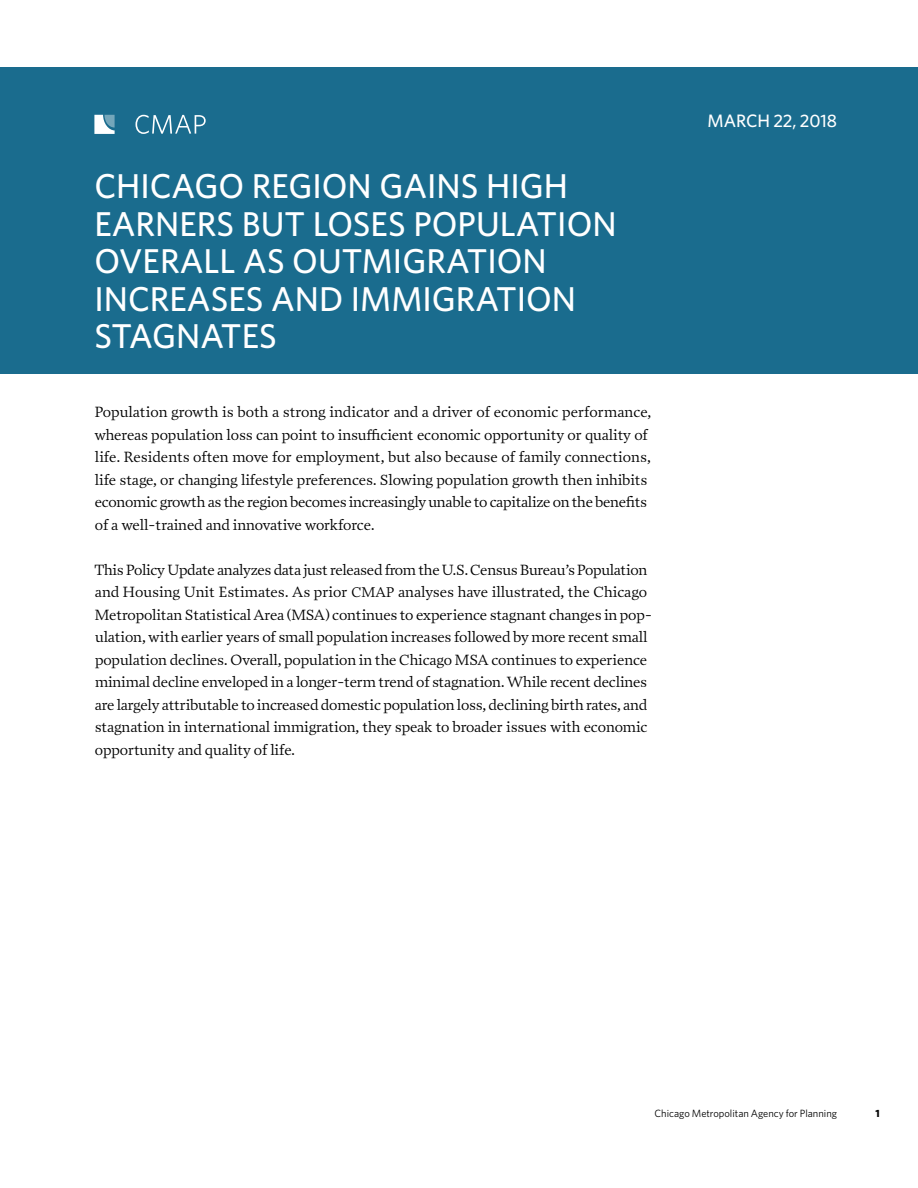
<style>
.page{position:relative;width:918px;height:1188px;background:#fff}
.page>*{position:absolute;margin:0;border:0;box-sizing:border-box;transform-origin:0 0}
.t1{font:500 34.5px/37.5px "Whitney";color:#fff}
.t2{font:500 18px "Whitney";color:#fff}
.t3{font:15px/22.5px "Prensa";letter-spacing:-.01em;color:#000}
.t4{font:10.5px "Whitney";color:#000}
.t5{font:700 10.5px "Whitney";color:#000}
.s1{font-family:"Prensa Book SC";font-size:14.25px}
</style>
<div class="page">
<div style="left:0;top:68px;width:918px;height:306px;background:#1a6c8e"></div>
<svg style="left:94px;top:115px;width:21px;height:19px"></svg>
<svg style="left:135px;top:115px;width:71px;height:19px"></svg>
<h1 class="t1" style="left:94px;top:167px;width:524px">CHICAGO REGION GAINS HIGH<br>EARNERS BUT LOSES POPULATION<br>OVERALL AS OUTMIGRATION<br>INCREASES AND IMMIGRATION<br>STAGNATES</h1>
<p class="t3" style="left:95px;top:401px;width:558px">Population growth is both a strong indicator and a driver of economic performance, whereas population loss can point to insufficient economic opportunity or quality of life. Residents often move for employment, but also because of family connections, life stage, or changing lifestyle preferences. Slowing population growth then inhibits economic growth as the region becomes increasingly unable to capitalize on the benefits of a well-trained and innovative workforce.</p>
<p class="t3" style="left:94px;top:558px;width:560px">This Policy Update analyzes data just released from the U.S. Census Bureau’s Population and Housing Unit Estimates. As prior <span class="s1">CMAP</span> analyses have illustrated, the Chicago Metropolitan Statistical Area (MSA) continues to experience stagnant changes in pop&shy;ulation, with earlier years of small population increases followed by more recent small population declines. Overall, population in the Chicago MSA continues to experience minimal decline enveloped in a longer-term trend of stagnation. While recent declines are largely attributable to increased domestic population loss, declining birth rates, and stagnation in international immigration, they speak to broader issues with economic opportunity and quality of life.</p>
<p class="t2" style="left:708px;top:109px;width:131px">MARCH 22, 2018</p>
<p class="t4" style="left:655px;top:1107px;width:184px">Chicago Metropolitan Agency for Planning</p>
<p class="t5" style="left:875px;top:1106px;width:6px">1</p>
</div>
